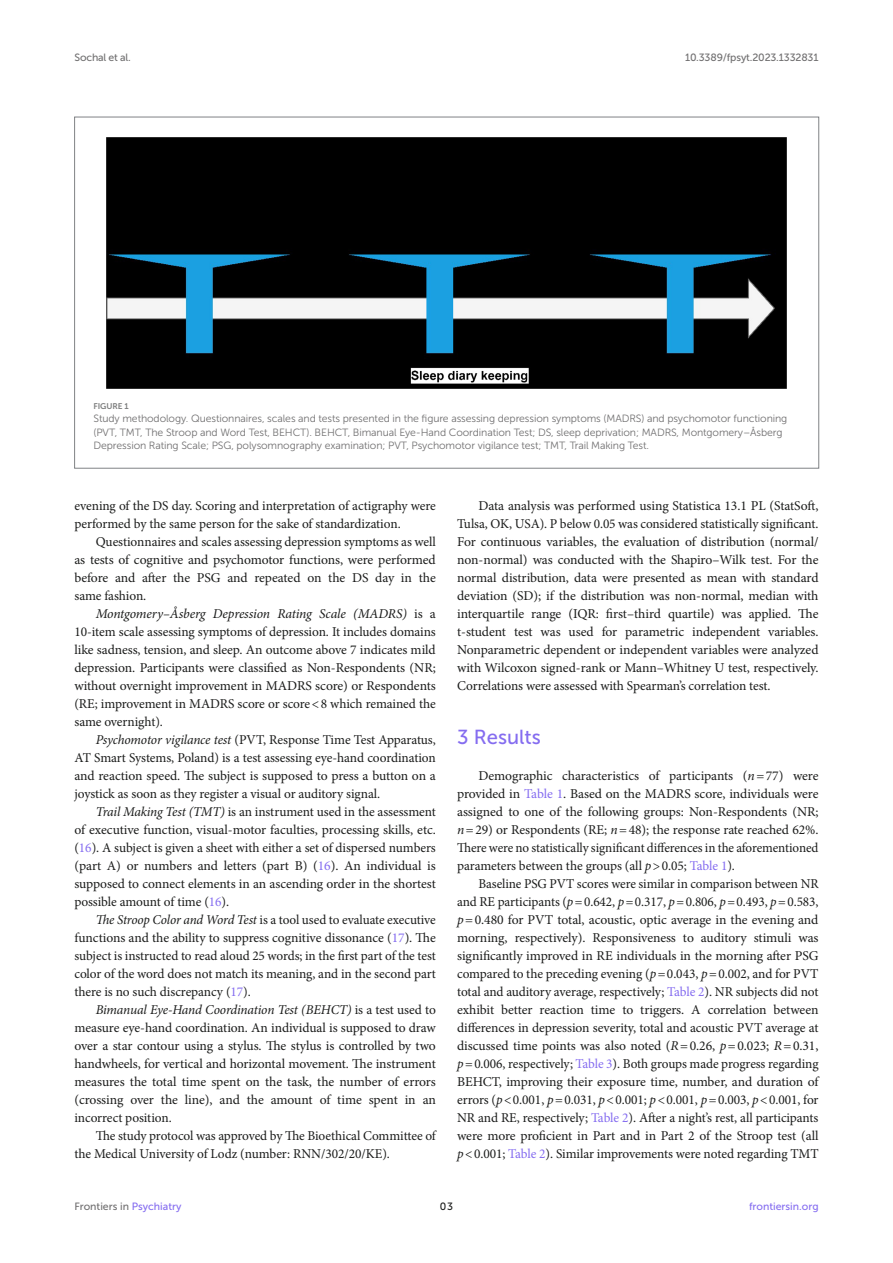
<style>
.page{position:relative;width:893px;height:1263px;background:#fff}
.page>*{position:absolute;margin:0;border:0;box-sizing:border-box;transform-origin:0 0}
.HEAD_1{font:20.25px "Museo Sans 500";color:#856df0}
.TEXT{font:13.5px/18px "Minion Pro";letter-spacing:-.005em;color:#1b1c1b;text-align:justify}
.TEXT_FLUSH{font:13.5px/18px "Minion Pro";letter-spacing:-.005em;color:#1b1c1b;text-align:justify}
.FIG_LEG{font:10.5px/13.5px "Museo Sans 300";letter-spacing:-.01em;color:#706f70}
.t1{font:10.5px "Museo Sans 500";letter-spacing:-.015em;color:#706f70}
.t2{font:10.5px "Museo Sans 500";color:#856df0}
.t3{font:10.5px "Museo Sans 500";color:#1b1c1b}
.FIG_HD{font:8.25px "Museo Sans 700";letter-spacing:-.01em;color:#7e7f7f}
.s1{font-style:italic}
.s2{color:#856df0}
</style>
<div class="page">
<img style="left:106px;top:137px;width:681px;height:252px">
<p class="t1" style="left:74px;top:51px;width:58px">Sochal et al.</p>
<p class="t1" style="left:685px;top:51px;width:135px">10.3389/fpsyt.2023.1332831</p>
<p class="FIG_HD" style="left:94px;top:401px;width:37px">FIGURE 1</p>
<p class="FIG_LEG" style="left:94px;top:412px;width:695px">Study methodology. Questionnaires, scales and tests presented in the figure assessing depression symptoms (MADRS) and psychomotor functioning (PVT, TMT, The Stroop and Word Test, BEHCT). BEHCT, Bimanual Eye-Hand Coordination Test; DS, sleep deprivation; MADRS, Montgomery–Åsberg<br>Depression Rating Scale; PSG, polysomnography examination; PVT, Psychomotor vigilance test; TMT, Trail Making Test.</p>
<p class="TEXT" style="left:74px;top:497px;width:363px">evening of the DS day. Scoring and interpretation of actigraphy were performed by the same person for the sake of standardization.</p>
<p class="TEXT" style="left:74px;top:533px;width:363px;text-indent:21px">Questionnaires and scales assessing depression symptoms as well as tests of cognitive and psychomotor functions, were performed before and after the PSG and repeated on the DS day in the same fashion.</p>
<p class="TEXT" style="left:74px;top:605px;width:363px;text-indent:21px"><span class="s1">Montgomery–Åsberg Depression Rating Scale (MADRS)</span> is a 10-item scale assessing symptoms of depression. It includes domains like sadness, tension, and sleep. An outcome above 7 indicates mild depression. Participants were classified as Non-Respondents (NR; without overnight improvement in MADRS score) or Respondents (RE; improvement in MADRS score or score&lt;8 which remained the same overnight).</p>
<p class="TEXT" style="left:74px;top:731px;width:363px;text-indent:21px"><span class="s1">Psychomotor vigilance test</span> (PVT, Response Time Test Apparatus, AT Smart Systems, Poland) is a test assessing eye-hand coordination and reaction speed. The subject is supposed to press a button on a joystick as soon as they register a visual or auditory signal.</p>
<p class="TEXT" style="left:74px;top:803px;width:363px;text-indent:21px"><span class="s1">Trail Making Test (TMT)</span> is an instrument used in the assessment of executive function, visual-motor faculties, processing skills, etc. (<span class="s2">16</span>). A subject is given a sheet with either a set of dispersed numbers (part A) or numbers and letters (part B) (<span class="s2">16</span>). An individual is supposed to connect elements in an ascending order in the shortest possible amount of time (<span class="s2">16</span>).</p>
<p class="TEXT" style="left:74px;top:911px;width:363px;text-indent:21px"><span class="s1">The Stroop Color and Word Test</span> is a tool used to evaluate executive functions and the ability to suppress cognitive dissonance (<span class="s2">17</span>). The subject is instructed to read aloud 25 words; in the first part of the test color of the word does not match its meaning, and in the second part there is no such discrepancy (<span class="s2">17</span>).</p>
<p class="TEXT" style="left:74px;top:1001px;width:363px;text-indent:21px"><span class="s1">Bimanual Eye-Hand Coordination Test (BEHCT)</span> is a test used to measure eye-hand coordination. An individual is supposed to draw over a star contour using a stylus. The stylus is controlled by two handwheels, for vertical and horizontal movement. The instrument measures the total time spent on the task, the number of errors (crossing over the line), and the amount of time spent in an incorrect position.</p>
<p class="TEXT" style="left:74px;top:1127px;width:363px;text-indent:21px">The study protocol was approved by The Bioethical Committee of the Medical University of Lodz (number: RNN/302/20/KE).</p>
<p class="TEXT" style="left:457px;top:497px;width:363px;text-indent:21px">Data analysis was performed using Statistica 13.1 PL (StatSoft, Tulsa, OK, USA). P below 0.05 was considered statistically significant.<br>For continuous variables, the evaluation of distribution (normal/ non-normal) was conducted with the Shapiro–Wilk test. For the normal distribution, data were presented as mean with standard deviation (SD); if the distribution was non-normal, median with interquartile range (IQR: first–third quartile) was applied. The t-student test was used for parametric independent variables.<br>Nonparametric dependent or independent variables were analyzed with Wilcoxon signed-rank or Mann–Whitney U test, respectively.<br>Correlations were assessed with Spearman’s correlation test.</p>
<p class="HEAD_1" style="left:457px;top:726px;width:85px">3 Results</p>
<p class="TEXT_FLUSH" style="left:457px;top:767px;width:363px;text-indent:21px">Demographic characteristics of participants (<span class="s1">n</span>=77) were provided in <span class="s2">Table 1</span>. Based on the MADRS score, individuals were assigned to one of the following groups: Non-Respondents (NR; <span class="s1">n</span>=29) or Respondents (RE; <span class="s1">n</span>=48); the response rate reached 62%.<br>There were no statistically significant differences in the aforementioned parameters between the groups (all <span class="s1">p</span>&gt;0.05; <span class="s2">Table 1</span>).</p>
<p class="TEXT" style="left:457px;top:875px;width:363px;text-indent:21px">Baseline PSG PVT scores were similar in comparison between NR and RE participants (<span class="s1">p</span>=0.642, <span class="s1">p</span>=0.317, <span class="s1">p</span>=0.806, <span class="s1">p</span>=0.493, <span class="s1">p</span>=0.583, <span class="s1">p</span>=0.480 for PVT total, acoustic, optic average in the evening and morning, respectively). Responsiveness to auditory stimuli was significantly improved in RE individuals in the morning after PSG compared to the preceding evening (<span class="s1">p</span>=0.043, <span class="s1">p</span>=0.002, and for PVT total and auditory average, respectively; <span class="s2">Table 2</span>). NR subjects did not exhibit better reaction time to triggers. A correlation between differences in depression severity, total and acoustic PVT average at discussed time points was also noted (<span class="s1">R</span>=0.26, <span class="s1">p</span>=0.023; <span class="s1">R</span>=0.31, <span class="s1">p</span>=0.006, respectively; <span class="s2">Table 3</span>). Both groups made progress regarding BEHCT, improving their exposure time, number, and duration of errors (<span class="s1">p</span>&lt;0.001, <span class="s1">p</span>=0.031, <span class="s1">p</span>&lt;0.001; <span class="s1">p</span>&lt;0.001, <span class="s1">p</span>=0.003, <span class="s1">p</span>&lt;0.001, for NR and RE, respectively; <span class="s2">Table 2</span>). After a night’s rest, all participants were more proficient in Part and in Part 2 of the Stroop test (all <span class="s1">p</span>&lt;0.001; <span class="s2">Table 2</span>). Similar improvements were noted regarding TMT</p>
<p class="t1" style="left:74px;top:1200px;width:109px">Frontiers in <span class="s2">Psychiatry</span></p>
<p class="t3" style="left:440px;top:1200px;width:15px">03</p>
<p class="t2" style="left:749px;top:1200px;width:71px">frontiersin.org</p>
</div>
